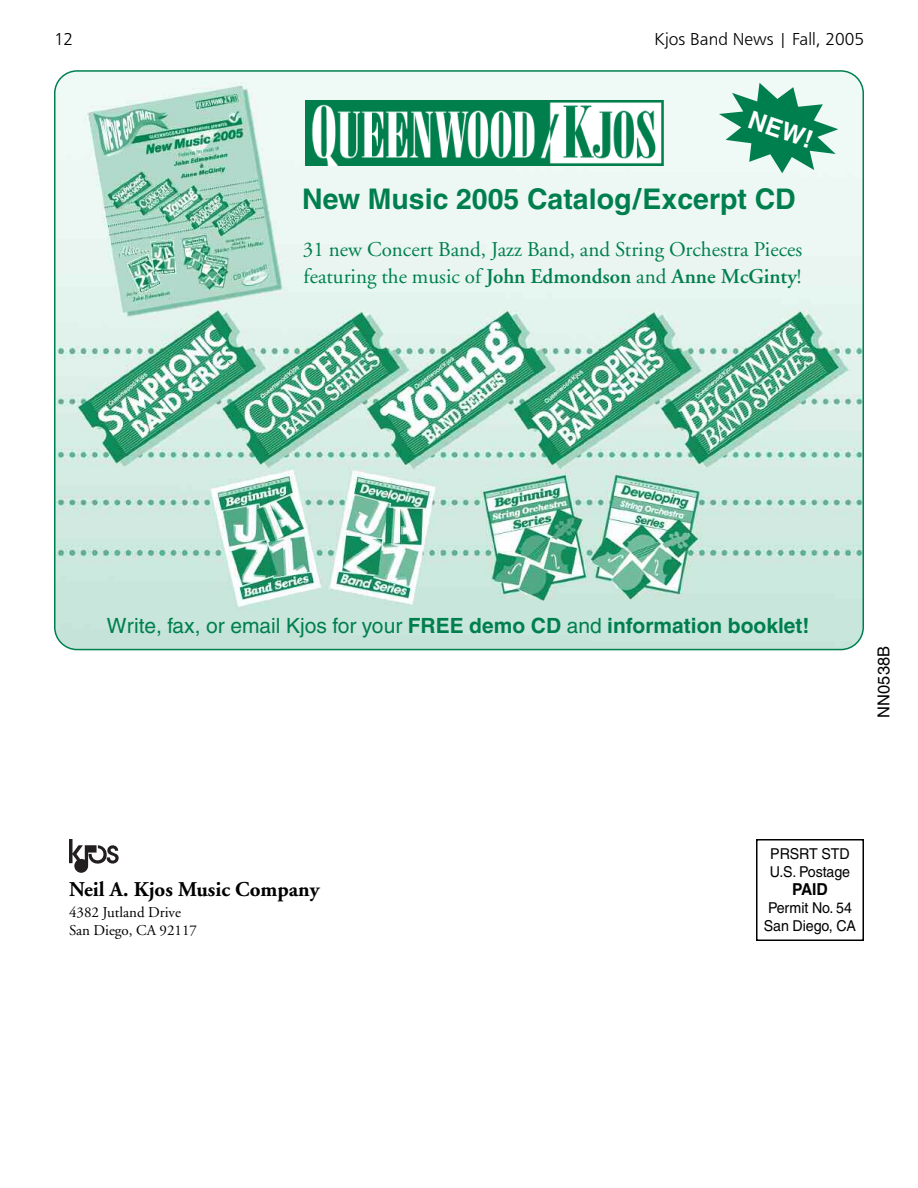
<style>
.page{position:relative;width:918px;height:1188px;background:#fff}
.page>*{position:absolute;margin:0;border:0;box-sizing:border-box;transform-origin:0 0}
.t1{font:700 28.5px "Helvetica";color:#007f4e}
.t2{font:700 24.9px "Helvetica";color:#fff}
.t3{font:21px/27px "Adobe Garamond";color:#007f4e}
.t4{font:21px "Helvetica";color:#007f4e}
.t5{font:700 21px "Adobe Garamond";color:#000}
.t6{font:18px "Frugal Sans Light DTC";color:#000}
.t7{font:16.5px "Helvetica";color:#000}
.t8{font:700 16.5px "Helvetica";color:#000;scale:.95 1}
.t9{font:15px/18px "Helvetica";letter-spacing:-.005em;color:#000;scale:.95 1}
.t10{font:15px/18px "Adobe Garamond";color:#000}
.s1{font-weight:600}
.s2{font-weight:700}
</style>
<div class="page">
<svg style="left:69px;top:839px;width:50px;height:34px"></svg>
<div style="left:756px;top:839px;width:108px;height:102px;border:2px solid #000"></div>
<svg style="left:54px;top:70px;width:810px;height:580px;background:#bee0d3"></svg>
<img style="left:305px;top:100px;width:358px;height:65px">
<svg style="left:719px;top:83px;width:119px;height:90px"></svg>
<p class="t6" style="left:54px;top:28px;width:21px">12</p>
<p class="t6" style="left:655px;top:28px;width:211px">Kjos Band News | Fall, 2005</p>
<p class="t2" style="left:753px;top:109px;width:68px;rotate:19deg">NEW!</p>
<h1 class="t1" style="left:302px;top:187px;width:495px">New Music 2005 Catalog/Excerpt CD</h1>
<p class="t3" style="left:303px;top:238px;width:501px">31 new Concert Band, Jazz Band, and String Orchestra Pieces featuring the music of <span class="s1">John Edmondson</span> and <span class="s1">Anne McGinty</span>!</p>
<p class="t4" style="left:107px;top:618px;width:704px">Write, fax, or email Kjos for your <span class="s2">FREE demo CD</span> and <span class="s2">information booklet!</span></p>
<p class="t7" style="left:878px;top:718px;width:73px;rotate:-90deg">NN0538B</p>
<p class="t5" style="left:69px;top:881px;width:252px">Neil A. Kjos Music Company</p>
<p class="t10" style="left:69px;top:905px;width:130px">4382 Jutland Drive<br>San Diego, CA 92117</p>
<p class="t9" style="left:770px;top:846px;width:86px">PRSRT STD<br>U.S. Postage</p>
<p class="t8" style="left:792px;top:883px;width:39px">PAID</p>
<p class="t9" style="left:764px;top:900px;width:99px">Permit No. 54<br>San Diego, CA</p>
</div>
